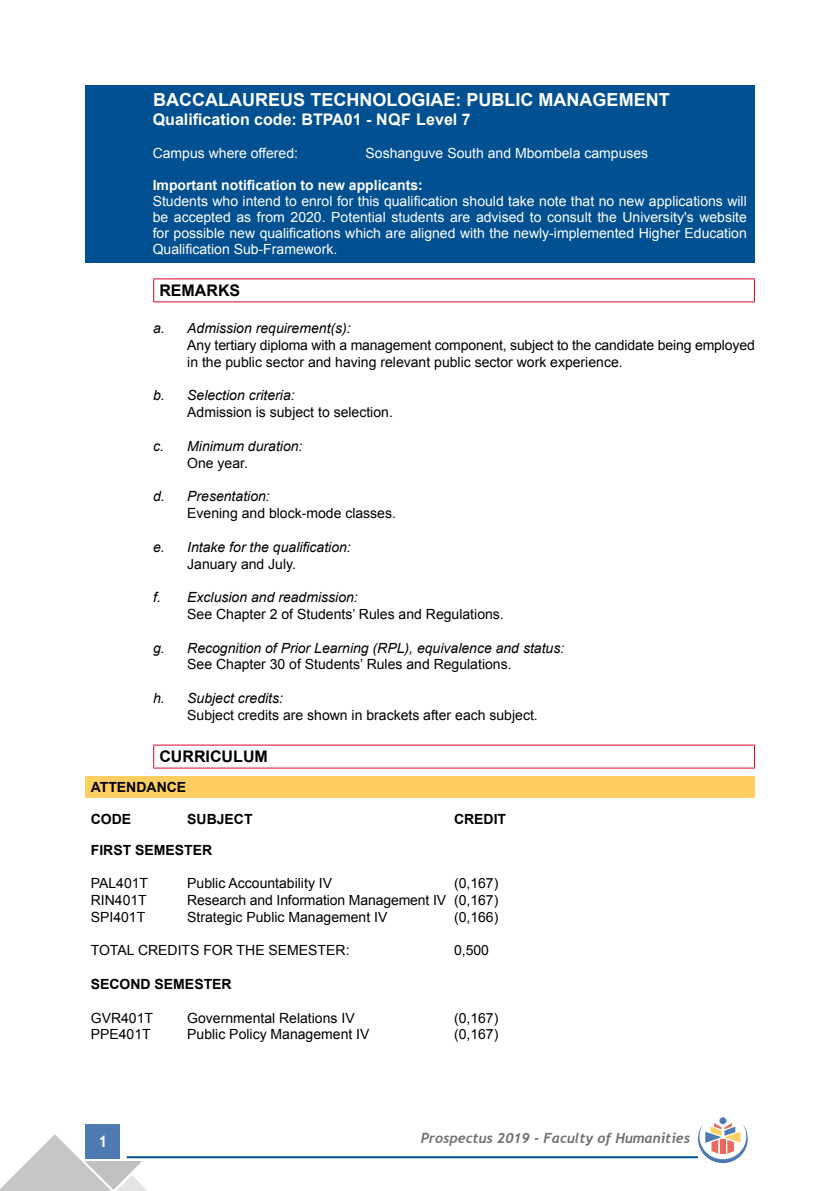
<style>
.page{position:relative;width:840px;height:1191px;background:#fff}
.page>*{position:absolute;margin:0;border:0;box-sizing:border-box;transform-origin:0 0}
.t1{font:700 18px "Arial";color:#fff}
.t2{font:700 16px "Arial";color:#fff}
.t3{font:700 16px "Arial";color:#000}
.t4{font:700 16px "Trebuchet MS";color:#fff}
.t5{font:14px/16.8px "Arial";color:#000}
.t6{font:14px/16px "Arial";color:#fff;text-align:justify}
.t7{font:italic 14px "Arial";color:#000}
.t8{font:700 14px "Arial";color:#000}
.t9{font:700 14px "Arial";color:#fff}
.t10{font:italic 700 14px "Trebuchet";color:#706f6f}
</style>
<div class="page">
<div style="left:86px;top:1124px;width:34px;height:34px;background:#4c7ab1"></div>
<hr style="left:126px;top:1156px;width:571px;height:2px;background:#005092">
<svg style="left:0;top:1134px;width:148px;height:57px"></svg>
<div style="left:719px;top:1117px;width:7px;height:7px;background:#4c7ab1;border-radius:50%"></div>
<svg style="left:697px;top:1123px;width:50px;height:40px"></svg>
<div style="left:85px;top:85px;width:669px;height:177px;background:#005092"></div>
<hr style="left:153px;top:278px;width:601px;height:1px;background:#dd052b">
<svg style="left:153px;top:279px;width:1px;height:22px"></svg>
<svg style="left:753px;top:279px;width:1px;height:22px"></svg>
<hr style="left:153px;top:301px;width:601px;height:1px;background:#dd052b">
<hr style="left:153px;top:744px;width:601px;height:1px;background:#dd052b">
<svg style="left:153px;top:745px;width:1px;height:22px"></svg>
<hr style="left:153px;top:767px;width:601px;height:1px;background:#dd052b">
<div style="left:85px;top:776px;width:669px;height:22px;background:#fece61"></div>
<p class="t1" style="left:153px;top:87px;width:517px">BACCALAUREUS TECHNOLOGIAE: PUBLIC MANAGEMENT</p>
<p class="t2" style="left:153px;top:109px;width:319px">Qualification code: BTPA01 - NQF Level 7</p>
<p class="t6" style="left:153px;top:145px;width:147px">Campus where offered:</p>
<p class="t6" style="left:365px;top:145px;width:284px">Soshanguve South and Mbombela campuses</p>
<p class="t9" style="left:153px;top:176px;width:271px">Important notification to new applicants:</p>
<p class="t6" style="left:153px;top:193px;width:595px">Students who intend to enrol for this qualification should take note that no new applications will be accepted as from 2020. Potential students are advised to consult the University's website for possible new qualifications which are aligned with the newly-implemented Higher Education Qualification Sub-Framework.</p>
<p class="t3" style="left:159px;top:279px;width:82px">REMARKS</p>
<p class="t7" style="left:153px;top:319px;width:199px">a. Admission requirement(s):</p>
<p class="t5" style="left:187px;top:337px;width:568px">Any tertiary diploma with a management component, subject to the candidate being employed in the public sector and having relevant public sector work experience.</p>
<p class="t7" style="left:153px;top:386px;width:143px">b. Selection criteria:</p>
<p class="t5" style="left:187px;top:404px;width:207px">Admission is subject to selection.</p>
<p class="t7" style="left:153px;top:437px;width:151px">c. Minimum duration:</p>
<p class="t5" style="left:187px;top:454px;width:62px">One year.</p>
<p class="t7" style="left:153px;top:487px;width:118px">d. Presentation:</p>
<p class="t5" style="left:187px;top:505px;width:210px">Evening and block-mode classes.</p>
<p class="t7" style="left:153px;top:538px;width:199px">e. Intake for the qualification:</p>
<p class="t5" style="left:187px;top:555px;width:110px">January and July.</p>
<p class="t7" style="left:153px;top:588px;width:206px">f. Exclusion and readmission:</p>
<p class="t5" style="left:187px;top:605px;width:318px">See Chapter 2 of Students’ Rules and Regulations.</p>
<p class="t7" style="left:153px;top:638px;width:412px">g. Recognition of Prior Learning (RPL), equivalence and status:</p>
<p class="t5" style="left:187px;top:656px;width:325px">See Chapter 30 of Students’ Rules and Regulations.</p>
<p class="t7" style="left:153px;top:689px;width:131px">h. Subject credits:</p>
<p class="t5" style="left:187px;top:706px;width:352px">Subject credits are shown in brackets after each subject.</p>
<p class="t3" style="left:159px;top:745px;width:110px">CURRICULUM</p>
<p class="t8" style="left:91px;top:777px;width:97px">ATTENDANCE</p>
<p class="t8" style="left:91px;top:809px;width:42px">CODE</p>
<p class="t8" style="left:187px;top:809px;width:67px">SUBJECT</p>
<p class="t8" style="left:454px;top:809px;width:54px">CREDIT</p>
<p class="t8" style="left:91px;top:839px;width:123px">FIRST SEMESTER</p>
<p class="t5" style="left:91px;top:874px;width:59px">PAL401T</p>
<p class="t5" style="left:187px;top:874px;width:146px">Public Accountability IV</p>
<p class="t5" style="left:454px;top:874px;width:46px">(0,167)</p>
<p class="t5" style="left:91px;top:891px;width:58px">RIN401T</p>
<p class="t5" style="left:187px;top:891px;width:312px">Research and Information Management IV (0,167)</p>
<p class="t5" style="left:91px;top:908px;width:56px">SPI401T</p>
<p class="t5" style="left:187px;top:908px;width:201px">Strategic Public Management IV</p>
<p class="t5" style="left:454px;top:908px;width:46px">(0,166)</p>
<p class="t5" style="left:91px;top:942px;width:260px">TOTAL CREDITS FOR THE SEMESTER:</p>
<p class="t5" style="left:454px;top:942px;width:37px">0,500</p>
<p class="t8" style="left:91px;top:974px;width:142px">SECOND SEMESTER</p>
<p class="t5" style="left:91px;top:1009px;width:64px">GVR401T</p>
<p class="t5" style="left:187px;top:1009px;width:169px">Governmental Relations IV</p>
<p class="t5" style="left:454px;top:1009px;width:46px">(0,167)</p>
<p class="t5" style="left:91px;top:1026px;width:61px">PPE401T</p>
<p class="t5" style="left:187px;top:1026px;width:184px">Public Policy Management IV</p>
<p class="t5" style="left:454px;top:1026px;width:46px">(0,167)</p>
<p class="t4" style="left:98px;top:1131px;width:11px">1</p>
<p class="t10" style="left:420px;top:1129px;width:271px">Prospectus 2019 - Faculty of Humanities</p>
</div>
